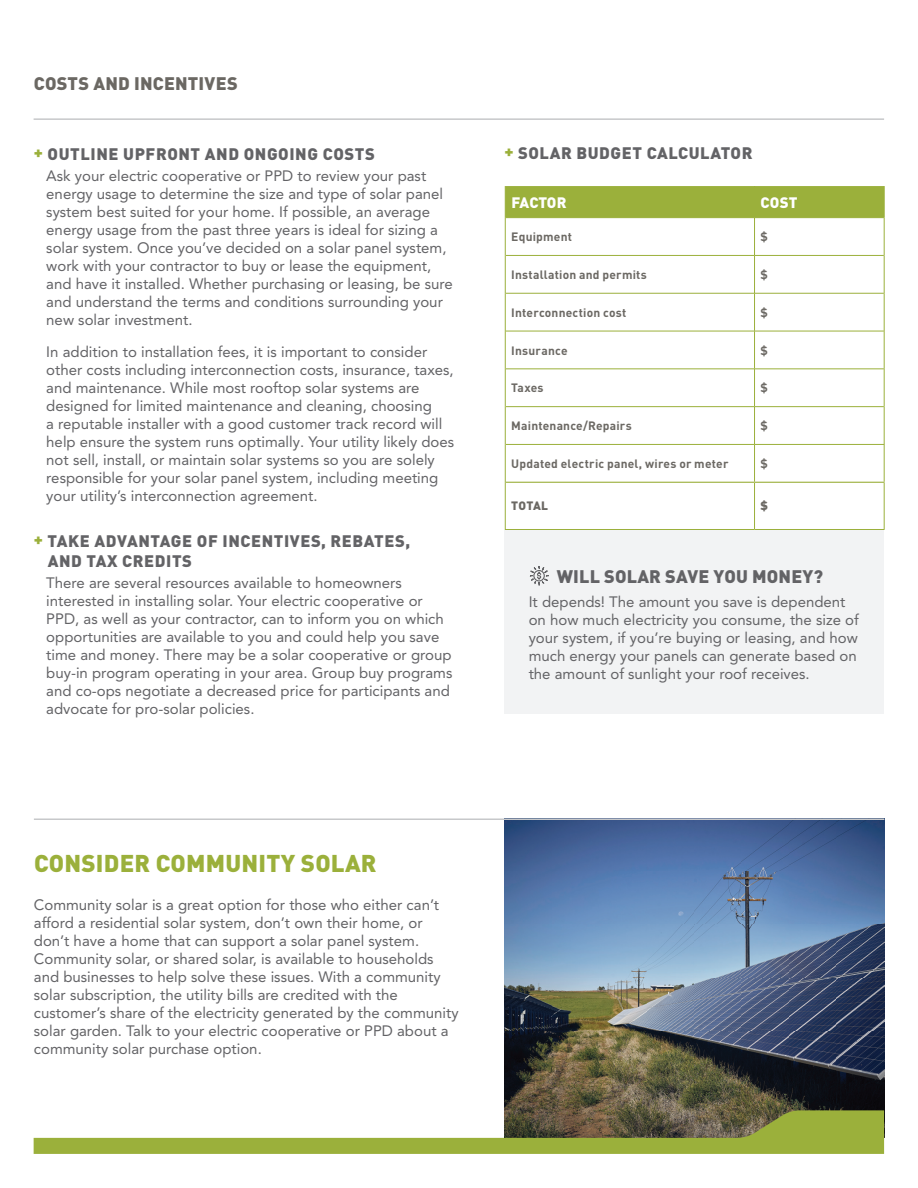
<style>
.page{position:relative;width:918px;height:1188px;background:#fff}
.page>*{position:absolute;margin:0;border:0;box-sizing:border-box;transform-origin:0 0}
.t1{font:900 24px "DIN Pro";letter-spacing:.01em;color:#9bb03b}
.t2{font:900 18px "DIN Pro";letter-spacing:.01em;color:#636366}
.t3{font:900 18px "DIN Pro";letter-spacing:.015em;color:#6b6863}
.t4{font:900 16.5px/19.5px "DIN Pro";letter-spacing:.035em;color:#636366}
.t5{font:15px/18px "Avenir LT Pro";color:#636366}
.t6{font:900 15px "DIN Pro";letter-spacing:.005em;color:#fff}
.t7{font:700 12px "DIN Pro";letter-spacing:.015em;color:#6b6863}
.t8{font:900 12px "DIN Pro";letter-spacing:.015em;color:#6b6863}
.s1{color:#9bb03b}
</style>
<div class="page">
<img style="left:505px;top:820px;width:379px;height:290px">
<div style="left:505px;top:530px;width:379px;height:184px;background:#f2f3f4"></div>
<svg style="left:529px;top:566px;width:20px;height:20px"></svg>
<hr style="left:34px;top:818px;width:850px;height:2px;background:#c7c8ca">
<hr style="left:34px;top:118px;width:850px;height:2px;background:#c7c8ca">
<div style="left:506px;top:186px;width:378px;height:31px;background:#9bb03b"></div>
<hr style="left:754px;top:186px;width:1px;height:31px;background:#9bb03b">
<hr style="left:754px;top:218px;width:1px;height:37px;background:#9bb03b">
<hr style="left:754px;top:256px;width:1px;height:37px;background:#9bb03b">
<hr style="left:754px;top:293px;width:1px;height:38px;background:#9bb03b">
<hr style="left:754px;top:331px;width:1px;height:38px;background:#9bb03b">
<hr style="left:754px;top:369px;width:1px;height:37px;background:#9bb03b">
<hr style="left:754px;top:483px;width:1px;height:46px;background:#9bb03b">
<hr style="left:754px;top:407px;width:1px;height:37px;background:#9bb03b">
<hr style="left:506px;top:217px;width:249px;height:1px;background:#9bb03b">
<hr style="left:755px;top:217px;width:129px;height:1px;background:#9bb03b">
<hr style="left:506px;top:255px;width:249px;height:1px;background:#9bb03b">
<hr style="left:755px;top:255px;width:129px;height:1px;background:#9bb03b">
<hr style="left:506px;top:293px;width:249px;height:1px;background:#9bb03b">
<hr style="left:755px;top:293px;width:129px;height:1px;background:#9bb03b">
<hr style="left:506px;top:331px;width:249px;height:1px;background:#9bb03b">
<hr style="left:755px;top:331px;width:129px;height:1px;background:#9bb03b">
<hr style="left:506px;top:369px;width:249px;height:1px;background:#9bb03b">
<hr style="left:755px;top:369px;width:129px;height:1px;background:#9bb03b">
<hr style="left:506px;top:406px;width:249px;height:1px;background:#9bb03b">
<hr style="left:755px;top:406px;width:129px;height:1px;background:#9bb03b">
<hr style="left:505px;top:186px;width:1px;height:32px;background:#9bb03b">
<hr style="left:884px;top:186px;width:1px;height:32px;background:#9bb03b">
<hr style="left:505px;top:218px;width:1px;height:37px;background:#9bb03b">
<hr style="left:884px;top:218px;width:1px;height:37px;background:#9bb03b">
<hr style="left:505px;top:255px;width:1px;height:38px;background:#9bb03b">
<hr style="left:884px;top:255px;width:1px;height:38px;background:#9bb03b">
<hr style="left:505px;top:293px;width:1px;height:38px;background:#9bb03b">
<hr style="left:884px;top:293px;width:1px;height:38px;background:#9bb03b">
<hr style="left:505px;top:331px;width:1px;height:38px;background:#9bb03b">
<hr style="left:884px;top:331px;width:1px;height:38px;background:#9bb03b">
<hr style="left:505px;top:369px;width:1px;height:38px;background:#9bb03b">
<hr style="left:884px;top:369px;width:1px;height:38px;background:#9bb03b">
<hr style="left:505px;top:407px;width:1px;height:37px;background:#9bb03b">
<hr style="left:884px;top:407px;width:1px;height:37px;background:#9bb03b">
<hr style="left:505px;top:482px;width:1px;height:47px;background:#9bb03b">
<hr style="left:884px;top:483px;width:1px;height:46px;background:#9bb03b">
<hr style="left:505px;top:529px;width:250px;height:1px;background:#9bb03b">
<hr style="left:755px;top:529px;width:130px;height:1px;background:#9bb03b">
<hr style="left:505px;top:444px;width:1px;height:38px;background:#9bb03b">
<hr style="left:506px;top:444px;width:249px;height:1px;background:#9bb03b">
<hr style="left:755px;top:444px;width:130px;height:1px;background:#9bb03b">
<hr style="left:754px;top:445px;width:1px;height:37px;background:#9bb03b">
<hr style="left:884px;top:445px;width:1px;height:37px;background:#9bb03b">
<hr style="left:506px;top:482px;width:249px;height:1px;background:#9bb03b">
<hr style="left:755px;top:482px;width:130px;height:1px;background:#9bb03b">
<svg style="left:34px;top:1110px;width:850px;height:44px"></svg>
<p class="t3" style="left:34px;top:71px;width:206px">COSTS AND INCENTIVES</p>
<p class="t4" style="left:34px;top:143px;width:342px"><span class="s1">+</span> OUTLINE UPFRONT AND ONGOING COSTS</p>
<p class="t5" style="left:46px;top:167px;width:408px">Ask your electric cooperative or PPD to review your past energy usage to determine the size and type of solar panel system best suited for your home. If possible, an average energy usage from the past three years is ideal for sizing a solar system. Once you’ve decided on a solar panel system, work with your contractor to buy or lease the equipment, and have it installed. Whether purchasing or leasing, be sure and understand the terms and conditions surrounding your new solar investment.</p>
<p class="t5" style="left:46px;top:342px;width:409px">In addition to installation fees, it is important to consider other costs including interconnection costs, insurance, taxes, and maintenance. While most rooftop solar systems are designed for limited maintenance and cleaning, choosing<br>a reputable installer with a good customer track record will help ensure the system runs optimally. Your utility likely does not sell, install, or maintain solar systems so you are solely responsible for your solar panel system, including meeting your utility’s interconnection agreement.</p>
<p class="t4" style="left:48px;top:531px;width:364px;text-indent:-14px"><span class="s1">+</span> TAKE ADVANTAGE OF INCENTIVES, REBATES,<br>AND TAX CREDITS</p>
<p class="t5" style="left:46px;top:574px;width:408px">There are several resources available to homeowners interested in installing solar. Your electric cooperative or PPD, as well as your contractor, can to inform you on which opportunities are available to you and could help you save time and money. There may be a solar cooperative or group buy-in program operating in your area. Group buy programs and co-ops negotiate a decreased price for participants and advocate for pro-solar policies.</p>
<p class="t4" style="left:504px;top:143px;width:250px"><span class="s1">+</span> SOLAR BUDGET CALCULATOR</p>
<p class="t6" style="left:511px;top:192px;width:57px">FACTOR</p>
<p class="t6" style="left:761px;top:192px;width:38px">COST</p>
<p class="t7" style="left:511px;top:229px;width:62px">Equipment</p>
<p class="t7" style="left:761px;top:229px;width:9px">$</p>
<p class="t7" style="left:511px;top:266px;width:137px">Installation and permits</p>
<p class="t7" style="left:761px;top:266px;width:9px">$</p>
<p class="t7" style="left:511px;top:304px;width:117px">Interconnection cost</p>
<p class="t7" style="left:761px;top:304px;width:9px">$</p>
<p class="t7" style="left:511px;top:342px;width:58px">Insurance</p>
<p class="t7" style="left:761px;top:342px;width:9px">$</p>
<p class="t7" style="left:511px;top:380px;width:34px">Taxes</p>
<p class="t7" style="left:761px;top:380px;width:9px">$</p>
<p class="t7" style="left:511px;top:418px;width:122px">Maintenance/Repairs</p>
<p class="t7" style="left:761px;top:418px;width:9px">$</p>
<p class="t7" style="left:511px;top:455px;width:219px">Updated electric panel, wires or meter</p>
<p class="t7" style="left:761px;top:455px;width:9px">$</p>
<p class="t8" style="left:511px;top:498px;width:38px">TOTAL</p>
<p class="t8" style="left:761px;top:498px;width:9px">$</p>
<p class="t2" style="left:557px;top:564px;width:268px">WILL SOLAR SAVE YOU MONEY?</p>
<p class="t5" style="left:529px;top:593px;width:332px">It depends! The amount you save is dependent on how much electricity you consume, the size of your system, if you’re buying or leasing, and how much energy your panels can generate based on the amount of sunlight your roof receives.</p>
<h1 class="t1" style="left:34px;top:847px;width:344px">CONSIDER COMMUNITY SOLAR</h1>
<p class="t5" style="left:34px;top:896px;width:426px">Community solar is a great option for those who either can’t afford a residential solar system, don’t own their home, or don’t have a home that can support a solar panel system.<br>Community solar, or shared solar, is available to households and businesses to help solve these issues. With a community solar subscription, the utility bills are credited with the customer’s share of the electricity generated by the community solar garden. Talk to your electric cooperative or PPD about a community solar purchase option.</p>
</div>
